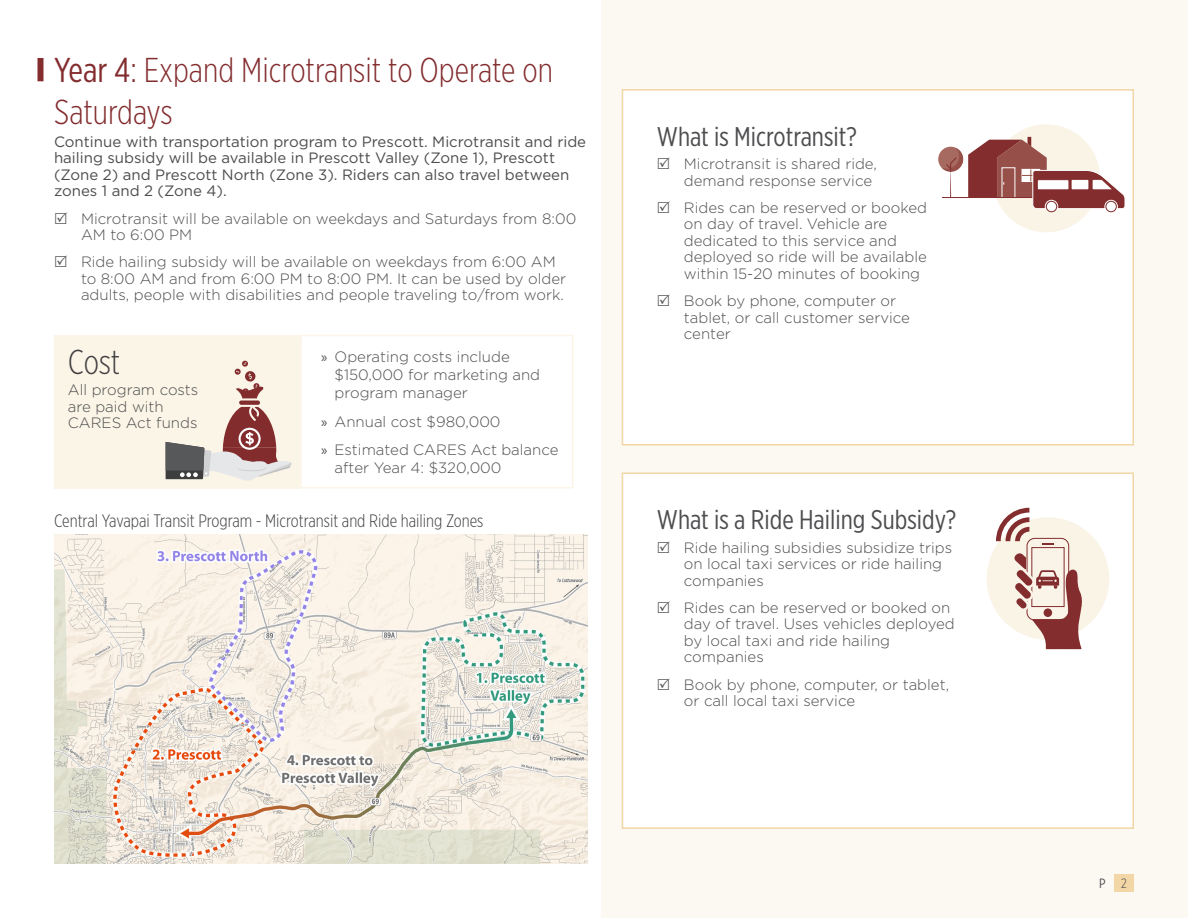
<style>
.page{position:relative;width:1188px;height:918px;background:#fff}
.page>*{position:absolute;margin:0;border:0;box-sizing:border-box;transform-origin:0 0}
.NNI_03{font:300 34.5px/42px "Gotham X Narrow";color:#832c2e}
.NNI_03-2{font:300 34.5px "Gotham X Narrow";color:#413f41}
.Subtitle_1{font:27px "Gotham X Narrow";color:#4d4c4f}
.Figure{font:300 18px "Gotham X Narrow";color:#413f41}
._1-Bullet_Points_cop{font:300 15px/16.5px "Gotham";color:#4d4c4f}
._1-Main_Body{font:15px/16.5px "Gotham";color:#4b4c4d}
._1-Main_Body-2{font:300 15px/16.5px "Gotham";color:#4b4c4d}
.t1{font:13.5px "Gotham X Narrow";color:#4d4c4f}
.s1{font-weight:400}
.s2{font-family:"Myriad Pro";font-weight:400}
.s3{font-weight:300}
</style>
<div class="page">
<div style="left:601px;top:0;width:587px;height:918px;background:#fcf9f3"></div>
<img style="left:54px;top:535px;width:533px;height:329px">
<div style="left:622px;top:473px;width:511px;height:355px;background:#fff"></div>
<div style="left:622px;top:472px;width:512px;height:357px;border:2px solid #f2d6a6"></div>
<div style="left:300px;top:335px;width:273px;height:153px;border:2px solid #fbf5e8"></div>
<div style="left:622px;top:90px;width:511px;height:355px;background:#fff"></div>
<div style="left:622px;top:89px;width:512px;height:357px;border:2px solid #f2d6a6"></div>
<div style="left:987px;top:517px;width:122px;height:123px;background:#faf4e7;border-radius:50%"></div>
<div style="left:1027px;top:538px;width:42px;height:82px;border:1px solid #832d2e;border-radius:8px"></div>
<div style="left:1032px;top:547px;width:32px;height:60px;border:1px solid #832d2e"></div>
<svg style="left:1014px;top:553px;width:68px;height:96px"></svg>
<svg style="left:996px;top:508px;width:33px;height:33px"></svg>
<div style="left:38px;top:58px;width:6px;height:23px;background:#842d2e"></div>
<div style="left:992px;top:124px;width:108px;height:108px;background:#faf4e7;border-radius:50%"></div>
<div style="left:938px;top:147px;width:25px;height:25px;background:#a66a61;border-radius:50%"></div>
<svg style="left:942px;top:137px;width:183px;height:72px"></svg>
<div style="left:1046px;top:201px;width:11px;height:11px;background:#fff;border-radius:50%"></div>
<div style="left:1046px;top:201px;width:11px;height:11px;border:1px solid #832d2e;border-radius:50%"></div>
<div style="left:1106px;top:201px;width:10px;height:11px;background:#fff;border-radius:50%"></div>
<div style="left:1106px;top:201px;width:10px;height:11px;border:1px solid #832d2e;border-radius:50%"></div>
<div style="left:54px;top:335px;width:246px;height:153px;background:#faf5e7"></div>
<svg style="left:166px;top:360px;width:126px;height:121px"></svg>
<div style="left:1114px;top:874px;width:20px;height:18px;background:#f3d6a5"></div>
<p class="NNI_03" style="left:54px;top:48px;width:500px"><span class="s1">Year 4</span>: Expand Microtransit to Operate on<br>Saturdays</p>
<p class="_1-Main_Body" style="left:54px;top:133px;width:534px">Continue with transportation program to Prescott. Microtransit and ride hailing subsidy will be available in Prescott Valley (Zone 1), Prescott (Zone 2) and Prescott North (Zone 3). Riders can also travel between zones 1 and 2 (Zone 4).</p>
<p class="_1-Bullet_Points_cop" style="left:81px;top:210px;width:497px">Microtransit will be available on weekdays and Saturdays from 8:00<br>AM to 6:00 PM</p>
<p class="_1-Bullet_Points_cop" style="left:81px;top:253px;width:487px">Ride hailing subsidy will be available on weekdays from 6:00 AM to 8:00 AM and from 6:00 PM to 8:00 PM. It can be used by older adults, people with disabilities and people traveling to/from work.</p>
<p class="NNI_03-2" style="left:68px;top:341px;width:54px">Cost</p>
<p class="_1-Main_Body-2" style="left:68px;top:381px;width:132px">All program costs are paid with<br>CARES Act funds</p>
<p class="_1-Bullet_Points_cop" style="left:335px;top:347px;width:207px;line-height:18px;text-indent:-14px"><span class="s2">»</span> Operating costs include $150,000 for marketing and program manager</p>
<p class="_1-Bullet_Points_cop" style="left:321px;top:413px;width:181px"><span class="s2">»</span> Annual cost $980,000</p>
<p class="_1-Bullet_Points_cop" style="left:335px;top:441px;width:225px;line-height:18px;text-indent:-14px"><span class="s2">»</span> Estimated CARES Act balance after Year 4: $320,000</p>
<p class="Figure" style="left:54px;top:510px;width:431px">Central Yavapai Transit Program - Microtransit and Ride hailing Zones</p>
<p class="Subtitle_1" style="left:657px;top:120px;width:201px">What is Microtransit?</p>
<p class="_1-Bullet_Points_cop" style="left:684px;top:155px;width:195px">Microtransit is shared ride, demand response service</p>
<p class="_1-Bullet_Points_cop" style="left:684px;top:199px;width:245px">Rides can be reserved or booked on day of travel. Vehicle are dedicated to this service and deployed so ride will be available within 15-20 minutes of booking</p>
<p class="_1-Bullet_Points_cop" style="left:684px;top:292px;width:227px">Book by phone, computer or tablet, or call customer service center</p>
<p class="Subtitle_1" style="left:657px;top:504px;width:301px">What is a Ride Hailing Subsidy?</p>
<p class="_1-Bullet_Points_cop" style="left:684px;top:539px;width:270px">Ride hailing subsidies subsidize trips on local taxi services or ride hailing companies</p>
<p class="_1-Bullet_Points_cop" style="left:684px;top:599px;width:272px">Rides can be reserved or booked on day of travel. Uses vehicles deployed by local taxi and ride hailing companies</p>
<p class="_1-Bullet_Points_cop" style="left:684px;top:676px;width:267px">Book by phone, computer, or tablet, or call local taxi service</p>
<p class="t1" style="left:1099px;top:875px;width:29px">P <span class="s3">2</span></p>
</div>
